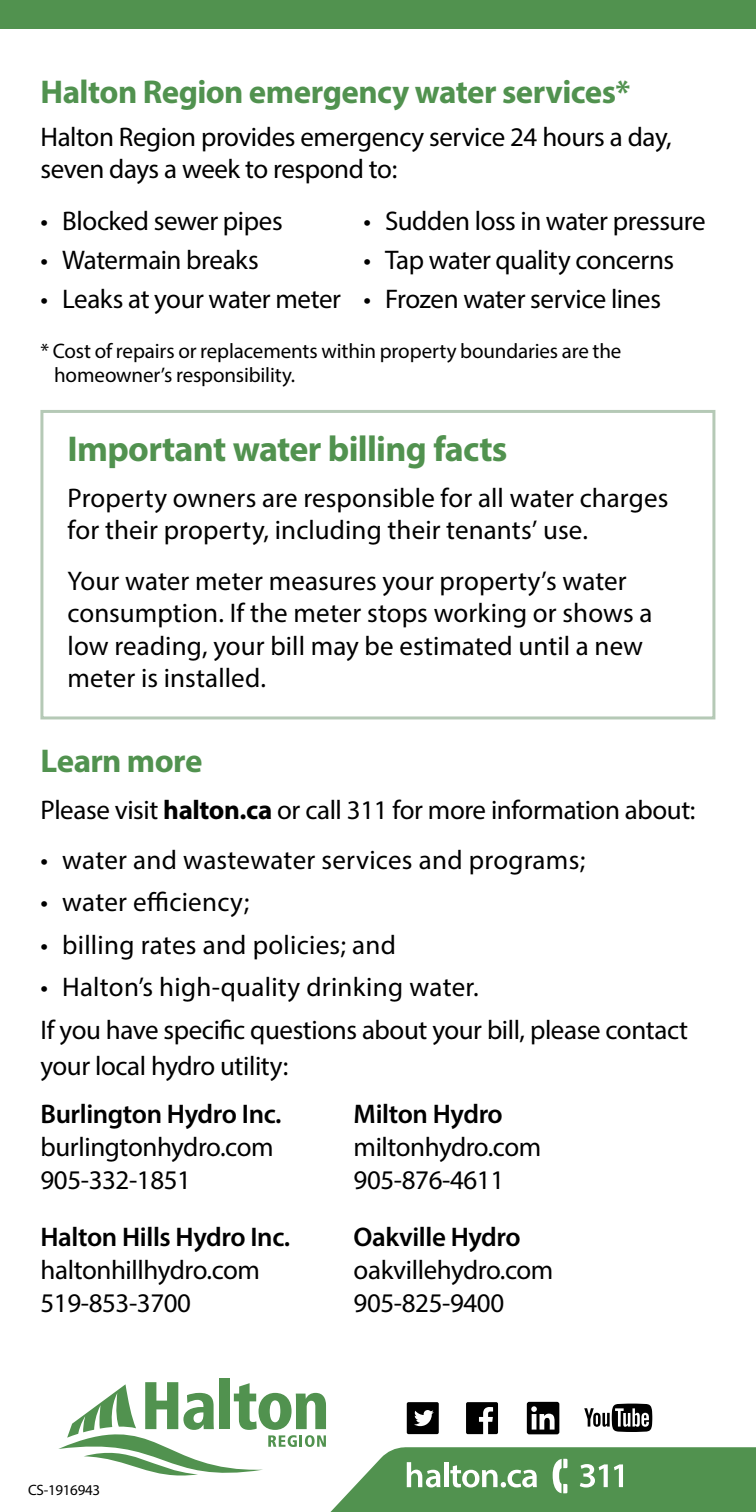
<style>
.page{position:relative;width:756px;height:1512px;background:#fff}
.page>*{position:absolute;margin:0;border:0;box-sizing:border-box;transform-origin:0 0}
.t1{font:700 36px "Myriad Pro";letter-spacing:-.02em;color:#51924f}
.body{font:700 33px "Myriad Pro";letter-spacing:-.02em;color:#51924f}
.body-2{font:27px/33px "Myriad Pro";letter-spacing:-.015em;color:#000}
.body-3{font:27px/32.4px "Myriad Pro";letter-spacing:.005em;color:#000}
.body-4{font:27px "Myriad Pro";letter-spacing:.01em;color:#000}
.body-5{font:21px/24px "Myriad Pro";letter-spacing:-.005em;color:#000}
.t2{font:15px "Myriad Pro";letter-spacing:-.02em;color:#000}
.s1{font-weight:700}
.s2{font-weight:600}
</style>
<div class="page">
<div style="left:220px;top:1378px;width:10px;height:51px;background:#51924f"></div>
<svg style="left:58px;top:1382px;width:698px;height:130px"></svg>
<div style="left:40px;top:410px;width:675px;height:309px;border:3px solid #b5c9b6"></div>
<div style="left:0;top:0;width:756px;height:28px;background:#51924f"></div>
<p class="body" style="left:40px;top:70px;width:591px">Halton Region emergency water services*</p>
<p class="body-2" style="left:40px;top:120px;width:633px">Halton Region provides emergency service 24 hours a day, seven days a week to respond to:</p>
<p class="body-2" style="left:40px;top:204px;width:244px">• Blocked sewer pipes</p>
<p class="body-2" style="left:40px;top:243px;width:220px">• Watermain breaks</p>
<p class="body-2" style="left:40px;top:282px;width:302px">• Leaks at your water meter</p>
<p class="body-2" style="left:363px;top:204px;width:344px">• Sudden loss in water pressure</p>
<p class="body-2" style="left:363px;top:243px;width:312px">• Tap water quality concerns</p>
<p class="body-2" style="left:363px;top:282px;width:299px">• Frozen water service lines</p>
<p class="body-5" style="left:54px;top:338px;width:569px;text-indent:-13px">* Cost of repairs or replacements within property boundaries are the homeowner’s responsibility.</p>
<h3 class="t1" style="left:68px;top:426px;width:441px">Important water billing facts</h3>
<p class="body-3" style="left:68px;top:481px;width:602px">Property owners are responsible for all water charges for their property, including their tenants’ use.</p>
<p class="body-3" style="left:68px;top:564px;width:587px">Your water meter measures your property’s water consumption. If the meter stops working or shows a low reading, your bill may be estimated until a new meter is installed.</p>
<p class="body" style="left:41px;top:740px;width:164px">Learn more</p>
<p class="body-2" style="left:41px;top:793px;width:657px">Please visit <span class="s1">halton.ca</span> or call 311 for more information about:</p>
<p class="body-4" style="left:41px;top:843px;width:546px">• water and wastewater services and programs;</p>
<p class="body-4" style="left:41px;top:886px;width:210px">• water efficiency;</p>
<p class="body-4" style="left:41px;top:928px;width:357px">• billing rates and policies; and</p>
<p class="body-4" style="left:41px;top:971px;width:440px">• Halton’s high-quality drinking water.</p>
<p class="body-2" style="left:41px;top:1011px;width:649px;line-height:36px">If you have specific questions about your bill, please contact your local hydro utility:</p>
<p class="body-2" style="left:41px;top:1097px;width:243px"><span class="s2">Burlington Hydro Inc. </span>burlingtonhydro.com<br>905-332-1851</p>
<p class="body-2" style="left:354px;top:1097px;width:189px"><span class="s2">Milton Hydro </span>miltonhydro.com<br>905-876-4611</p>
<p class="body-2" style="left:41px;top:1220px;width:251px"><span class="s2">Halton Hills Hydro Inc. </span>haltonhillhydro.com<br>519-853-3700</p>
<p class="body-2" style="left:354px;top:1220px;width:201px"><span class="s2">Oakville Hydro </span>oakvillehydro.com<br>905-825-9400</p>
<p class="t2" style="left:28px;top:1480px;width:73px">CS-1916943</p>
</div>
